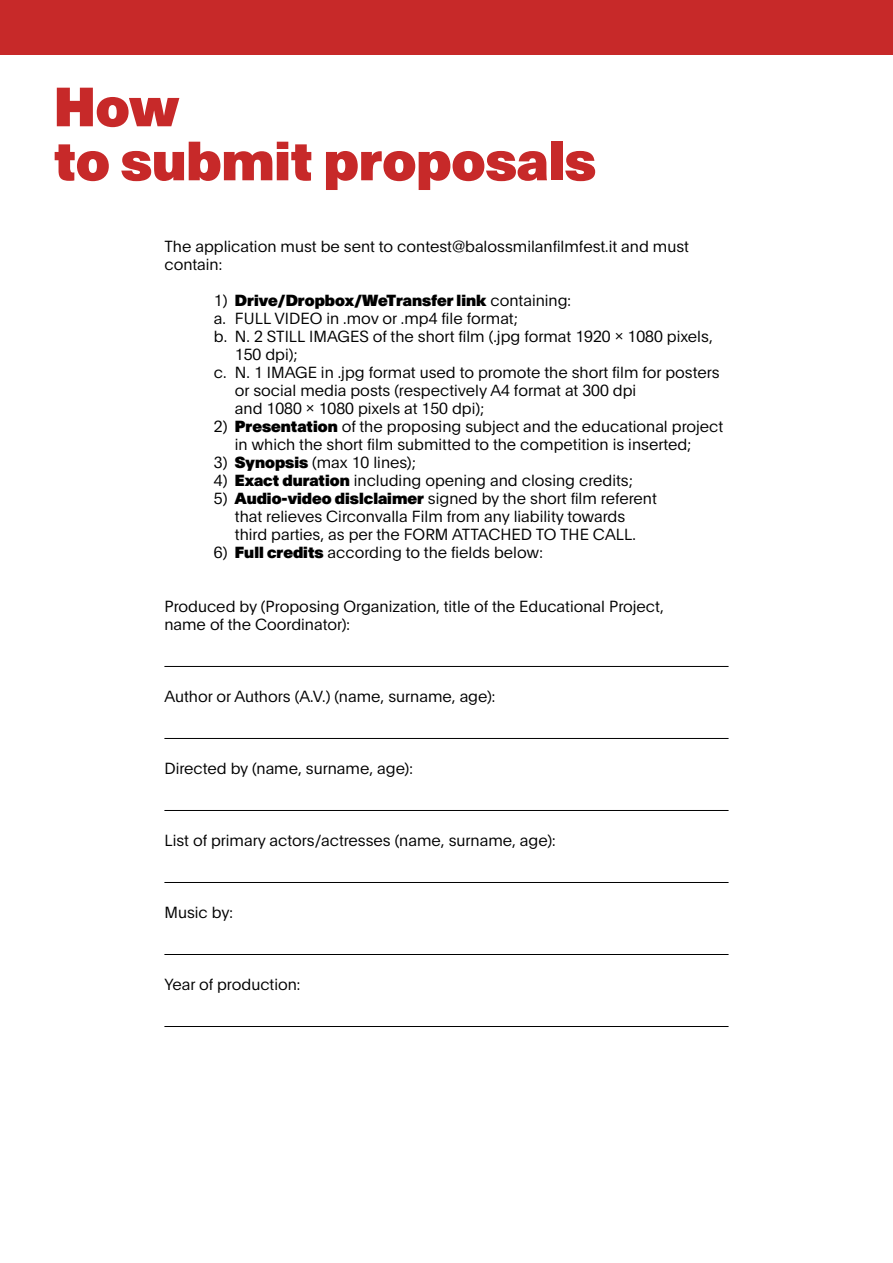
<style>
.page{position:relative;width:893px;height:1263px;background:#fff}
.page>*{position:absolute;margin:0;border:0;box-sizing:border-box;transform-origin:0 0}
.t1{font:900 54px/54px "Plain";color:#c72929}
.t2{font:300 15.75px/18px "Plain";color:#000}
.t3{font:900 15.75px "Plain";color:#000}
.s1{font-weight:300}
.s2{font-weight:900}
</style>
<div class="page">
<div style="left:0;top:0;width:893px;height:54px;background:#c72929"></div>
<hr style="left:164px;top:666px;width:565px;height:1px;background:#000">
<hr style="left:164px;top:738px;width:565px;height:1px;background:#000">
<hr style="left:164px;top:810px;width:565px;height:1px;background:#000">
<hr style="left:164px;top:882px;width:565px;height:1px;background:#000">
<hr style="left:164px;top:954px;width:565px;height:1px;background:#000">
<hr style="left:164px;top:1026px;width:565px;height:1px;background:#000">
<h1 class="t1" style="left:54px;top:77px;width:543px">How<br>to submit proposals</h1>
<p class="t2" style="left:164px;top:237px;width:526px">The application must be sent to contest@balossmilanfilmfest.it and must contain:</p>
<p class="t3" style="left:214px;top:289px;width:359px"><span class="s1">1)</span> Drive/Dropbox/WeTransfer link <span class="s1">containing:</span></p>
<p class="t2" style="left:214px;top:309px;width:305px">a. FULL VIDEO in .mov or .mp4 file format;</p>
<p class="t2" style="left:214px;top:327px;width:500px">b. N. 2 STILL IMAGES of the short film (.jpg format 1920 x 1080 pixels,</p>
<p class="t2" style="left:235px;top:345px;width:64px">150 dpi);</p>
<p class="t2" style="left:214px;top:363px;width:507px">c. N. 1 IMAGE in .jpg format used to promote the short film for posters</p>
<p class="t2" style="left:235px;top:381px;width:403px">or social media posts (respectively A4 format at 300 dpi</p>
<p class="t2" style="left:235px;top:399px;width:251px">and 1080 x 1080 pixels at 150 dpi);</p>
<p class="t2" style="left:235px;top:417px;width:490px;text-indent:-21px">2) <span class="s2">Presentation</span> of the proposing subject and the educational project in which the short film submitted to the competition is inserted;</p>
<p class="t2" style="left:214px;top:453px;width:203px">3) <span class="s2">Synopsis</span> (max 10 lines);</p>
<p class="t2" style="left:214px;top:471px;width:420px">4) <span class="s2">Exact duration</span> including opening and closing credits;</p>
<p class="t2" style="left:235px;top:489px;width:423px;text-indent:-21px">5) <span class="s2">Audio-video dislclaimer</span> signed by the short film referent that relieves Circonvalla Film from any liability towards third parties, as per the FORM ATTACHED TO THE CALL.</p>
<p class="t2" style="left:214px;top:543px;width:330px">6) <span class="s2">Full credits</span> according to the fields below:</p>
<p class="t2" style="left:164px;top:597px;width:501px">Produced by (Proposing Organization, title of the Educational Project, name of the Coordinator):</p>
<p class="t2" style="left:164px;top:687px;width:332px">Author or Authors (A.V.) (name, surname, age):</p>
<p class="t2" style="left:164px;top:759px;width:250px">Directed by (name, surname, age):</p>
<p class="t2" style="left:164px;top:831px;width:393px">List of primary actors/actresses (name, surname, age):</p>
<p class="t2" style="left:164px;top:903px;width:70px">Music by:</p>
<p class="t2" style="left:164px;top:975px;width:138px">Year of production:</p>
</div>
